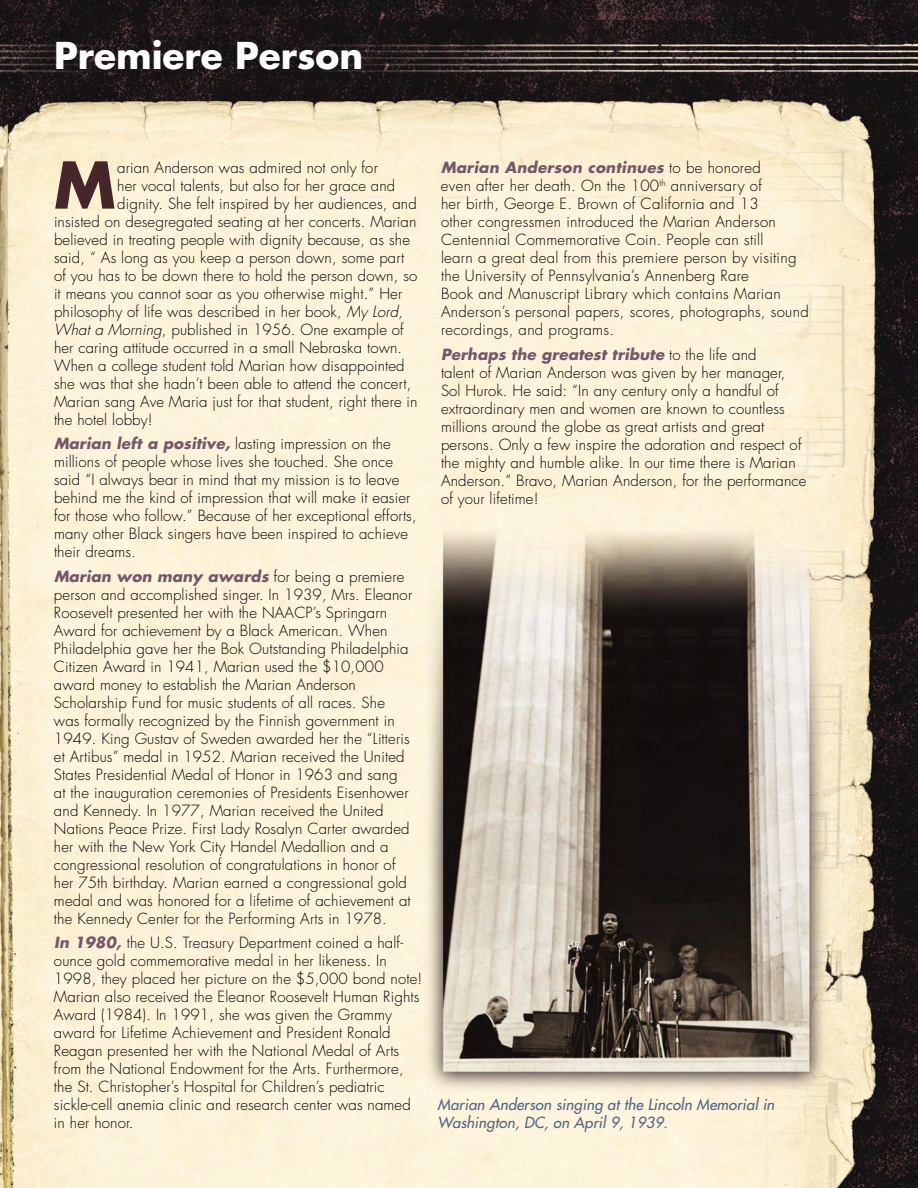
<style>
.page{position:relative;width:918px;height:1188px;background:#fff}
.page>*{position:absolute;margin:0;border:0;box-sizing:border-box;transform-origin:0 0}
.t1{font:700 62.7px "Futura";color:#46262b}
.t2{font:700 36px "Futura";color:#fff}
.t3{font:300 15px/18px "Futura";letter-spacing:.01em;color:#000}
.t4{font:italic 15px/18px "Futura";letter-spacing:.01em;color:#546385}
.s1{font-style:italic}
.s2{font-weight:700;font-style:italic;color:#74576a}
</style>
<div class="page">
<img style="left:0;top:0;width:918px;height:1188px">
<h2 class="t2" style="left:54px;top:31px;width:311px">Premiere Person</h2>
<h1 class="t1" style="left:54px;top:142px;width:63px">M</h1>
<p class="t3" style="left:117px;top:158px;width:262px">arian Anderson was admired not only for</p>
<p class="t3" style="left:117px;top:176px;width:280px">her vocal talents, but also for her grace and</p>
<p class="t3" style="left:117px;top:194px;width:301px">dignity. She felt inspired by her audiences, and</p>
<p class="t3" style="left:54px;top:212px;width:364px">insisted on desegregated seating at her concerts. Marian</p>
<p class="t3" style="left:54px;top:230px;width:358px">believed in treating people with dignity because, as she</p>
<p class="t3" style="left:54px;top:248px;width:352px">said, “ As long as you keep a person down, some part</p>
<p class="t3" style="left:54px;top:266px;width:365px">of you has to be down there to hold the person down, so</p>
<p class="t3" style="left:54px;top:284px;width:350px">it means you cannot soar as you otherwise might.” Her</p>
<p class="t3" style="left:54px;top:302px;width:354px">philosophy of life was described in her book, <span class="s1">My Lord,</span></p>
<p class="t3" style="left:54px;top:320px;width:351px"><span class="s1">What a Morning</span>, published in 1956. One example of</p>
<p class="t3" style="left:54px;top:338px;width:350px">her caring attitude occurred in a small Nebraska town.</p>
<p class="t3" style="left:54px;top:356px;width:352px">When a college student told Marian how disappointed</p>
<p class="t3" style="left:54px;top:374px;width:359px">she was that she hadn’t been able to attend the concert,</p>
<p class="t3" style="left:54px;top:392px;width:365px">Marian sang Ave Maria just for that student, right there in</p>
<p class="t3" style="left:54px;top:410px;width:100px">the hotel lobby!</p>
<p class="t3" style="left:54px;top:435px;width:364px"><span class="s2">Marian left a positive,</span> lasting impression on the millions of people whose lives she touched. She once said “I always bear in mind that my mission is to leave behind me the kind of impression that will make it easier for those who follow.” Because of her exceptional efforts, many other Black singers have been inspired to achieve their dreams.</p>
<p class="t3" style="left:54px;top:567px;width:360px"><span class="s2">Marian won many awards</span> for being a premiere person and accomplished singer. In 1939, Mrs. Eleanor Roosevelt presented her with the NAACP’s Springarn Award for achievement by a Black American. When Philadelphia gave her the Bok Outstanding Philadelphia Citizen Award in 1941, Marian used the $10,000 award money to establish the Marian Anderson Scholarship Fund for music students of all races. She was formally recognized by the Finnish government in 1949. King Gustav of Sweden awarded her the “Litteris et Artibus” medal in 1952. Marian received the United States Presidential Medal of Honor in 1963 and sang at the inauguration ceremonies of Presidents Eisenhower and Kennedy. In 1977, Marian received the United Nations Peace Prize. First Lady Rosalyn Carter awarded her with the New York City Handel Medallion and a congressional resolution of congratulations in honor of her 75th birthday. Marian earned a congressional gold medal and was honored for a lifetime of achievement at the Kennedy Center for the Performing Arts in 1978.</p>
<p class="t3" style="left:54px;top:934px;width:370px"><span class="s2">In 1980,</span> the U.S. Treasury Department coined a half&shy;ounce gold commemorative medal in her likeness. In 1998, they placed her picture on the $5,000 bond note!<br>Marian also received the Eleanor Roosevelt Human Rights Award (1984). In 1991, she was given the Grammy award for Lifetime Achievement and President Ronald Reagan presented her with the National Medal of Arts from the National Endowment for the Arts. Furthermore, the St. Christopher’s Hospital for Children’s pediatric sickle-cell anemia clinic and research center was named in her honor.</p>
<p class="t3" style="left:441px;top:159px;width:369px"><span class="s2">Marian Anderson continues</span> to be honored<br>even after her death. On the 100<sup>th</sup> anniversary of<br>her birth, George E. Brown of California and 13<br>other congressmen introduced the Marian Anderson Centennial Commemorative Coin. People can still<br>learn a great deal from this premiere person by visiting the University of Pennsylvania’s Annenberg Rare<br>Book and Manuscript Library which contains Marian Anderson’s personal papers, scores, photographs, sound recordings, and programs.</p>
<p class="t3" style="left:441px;top:345px;width:367px"><span class="s2">Perhaps the greatest tribute</span> to the life and<br>talent of Marian Anderson was given by her manager, Sol Hurok. He said: “In any century only a handful of extraordinary men and women are known to countless millions around the globe as great artists and great persons. Only a few inspire the adoration and respect of the mighty and humble alike. In our time there is Marian Anderson.” Bravo, Marian Anderson, for the performance of your lifetime!</p>
<p class="t4" style="left:438px;top:1095px;width:338px">Marian Anderson singing at the Lincoln Memorial in<br>Washington, DC, on April 9, 1939.</p>
</div>
